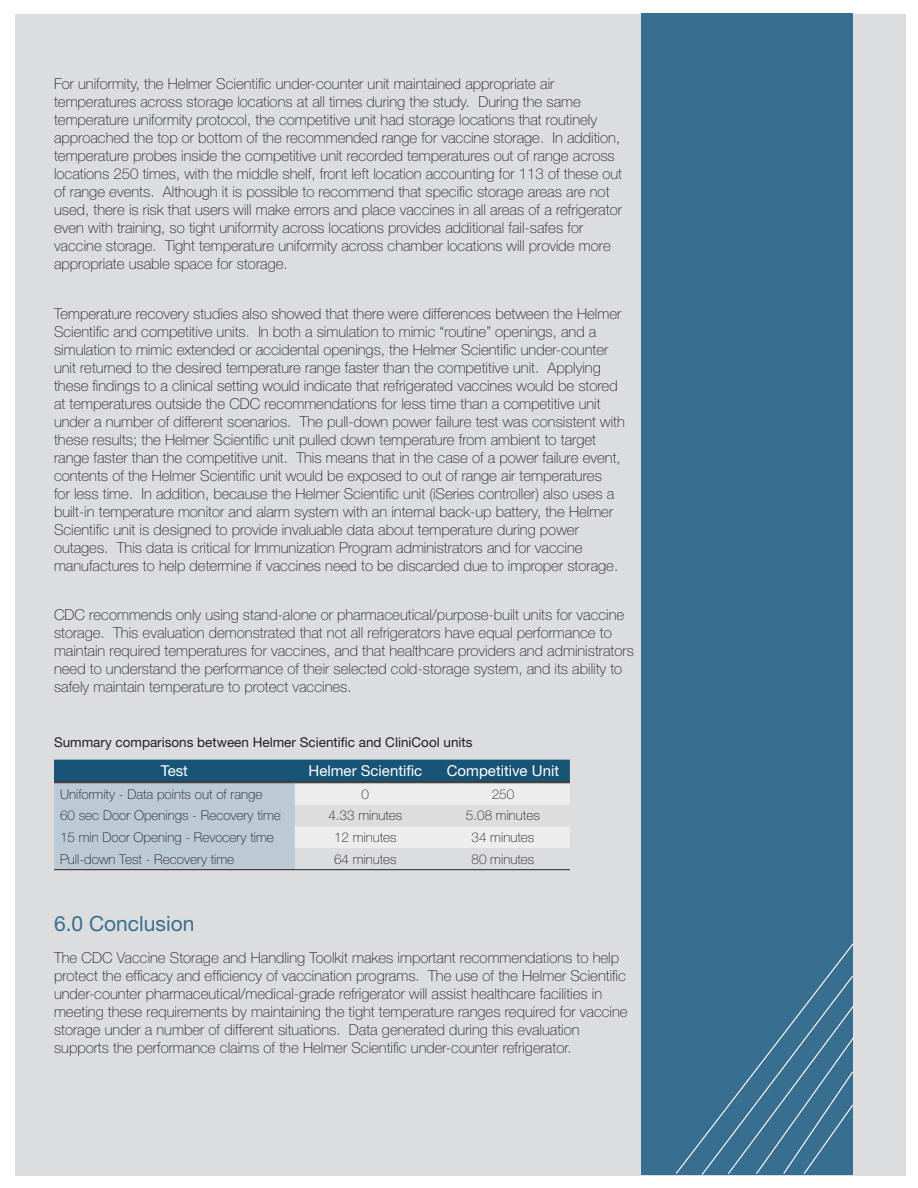
<style>
.page{position:relative;width:918px;height:1188px;background:#fff}
.page>*{position:absolute;margin:0;border:0;box-sizing:border-box;transform-origin:0 0}
.Major_Heading{font:21px "Helvetica Neue LT Std";color:#386e8f}
.Main_Body_Font{font:100 15px/18px "Helvetica Neue LT Std";color:#231f20}
.Tertiary_Heading_-_W{font:15px "Helvetica Neue LT Std";color:#fff}
.Table_Font_Black{font:100 13.5px "Helvetica Neue LT Std";color:#231f20}
.Chart_Heading{font:13.5px "Helvetica Neue LT Std";color:#231f20}
</style>
<div class="page">
<div style="left:15px;top:15px;width:891px;height:1161px;background:#dcdddf"></div>
<div style="left:641px;top:13px;width:212px;height:1161px;background:#386e8f"></div>
<svg style="left:675px;top:943px;width:179px;height:232px"></svg>
<svg style="left:54px;top:760px;width:516px;height:109px"></svg>
<hr style="left:54px;top:869px;width:241px;height:1px;background:#231f20">
<hr style="left:295px;top:869px;width:141px;height:1px;background:#231f20">
<hr style="left:436px;top:869px;width:134px;height:1px;background:#231f20">
<hr style="left:54px;top:781px;width:241px;height:1px;background:#231f20">
<hr style="left:54px;top:782px;width:241px;height:1px;background:#231f20">
<hr style="left:295px;top:781px;width:141px;height:1px;background:#231f20">
<hr style="left:295px;top:782px;width:141px;height:1px;background:#231f20">
<hr style="left:436px;top:781px;width:134px;height:1px;background:#231f20">
<hr style="left:436px;top:782px;width:134px;height:1px;background:#231f20">
<p class="Main_Body_Font" style="left:54px;top:75px;width:570px">For uniformity, the Helmer Scientific under-counter unit maintained appropriate air temperatures across storage locations at all times during the study. During the same temperature uniformity protocol, the competitive unit had storage locations that routinely approached the top or bottom of the recommended range for vaccine storage. In addition, temperature probes inside the competitive unit recorded temperatures out of range across locations 250 times, with the middle shelf, front left location accounting for 113 of these out of range events. Although it is possible to recommend that specific storage areas are not used, there is risk that users will make errors and place vaccines in all areas of a refrigerator even with training, so tight uniformity across locations provides additional fail-safes for vaccine storage. Tight temperature uniformity across chamber locations will provide more appropriate usable space for storage.</p>
<p class="Main_Body_Font" style="left:54px;top:305px;width:572px">Temperature recovery studies also showed that there were differences between the Helmer Scientific and competitive units. In both a simulation to mimic “routine” openings, and a simulation to mimic extended or accidental openings, the Helmer Scientific under-counter unit returned to the desired temperature range faster than the competitive unit. Applying these findings to a clinical setting would indicate that refrigerated vaccines would be stored at temperatures outside the CDC recommendations for less time than a competitive unit under a number of different scenarios. The pull-down power failure test was consistent with these results; the Helmer Scientific unit pulled down temperature from ambient to target range faster than the competitive unit. This means that in the case of a power failure event, contents of the Helmer Scientific unit would be exposed to out of range air temperatures<br>for less time. In addition, because the Helmer Scientific unit (iSeries controller) also uses a built-in temperature monitor and alarm system with an internal back-up battery, the Helmer Scientific unit is designed to provide invaluable data about temperature during power outages. This data is critical for Immunization Program administrators and for vaccine manufactures to help determine if vaccines need to be discarded due to improper storage.</p>
<p class="Main_Body_Font" style="left:54px;top:606px;width:581px">CDC recommends only using stand-alone or pharmaceutical/purpose-built units for vaccine storage. This evaluation demonstrated that not all refrigerators have equal performance to maintain required temperatures for vaccines, and that healthcare providers and administrators need to understand the performance of their selected cold-storage system, and its ability to safely maintain temperature to protect vaccines.</p>
<p class="Chart_Heading" style="left:54px;top:734px;width:420px">Summary comparisons between Helmer Scientific and CliniCool units</p>
<p class="Tertiary_Heading_-_W" style="left:161px;top:762px;width:29px">Test</p>
<p class="Tertiary_Heading_-_W" style="left:309px;top:762px;width:115px">Helmer Scientific</p>
<p class="Tertiary_Heading_-_W" style="left:447px;top:762px;width:114px">Competitive Unit</p>
<p class="Table_Font_Black" style="left:60px;top:786px;width:204px">Uniformity - Data points out of range</p>
<p class="Table_Font_Black" style="left:362px;top:786px;width:9px">0</p>
<p class="Table_Font_Black" style="left:492px;top:786px;width:24px">250</p>
<p class="Table_Font_Black" style="left:60px;top:808px;width:222px">60 sec Door Openings - Recovery time</p>
<p class="Table_Font_Black" style="left:328px;top:808px;width:76px">4.33 minutes</p>
<p class="Table_Font_Black" style="left:466px;top:808px;width:76px">5.08 minutes</p>
<p class="Table_Font_Black" style="left:60px;top:830px;width:215px">15 min Door Opening - Revocery time</p>
<p class="Table_Font_Black" style="left:334px;top:830px;width:64px">12 minutes</p>
<p class="Table_Font_Black" style="left:472px;top:830px;width:64px">34 minutes</p>
<p class="Table_Font_Black" style="left:60px;top:851px;width:176px">Pull-down Test - Recovery time</p>
<p class="Table_Font_Black" style="left:334px;top:851px;width:64px">64 minutes</p>
<p class="Table_Font_Black" style="left:472px;top:851px;width:64px">80 minutes</p>
<p class="Major_Heading" style="left:54px;top:911px;width:142px">6.0 Conclusion</p>
<p class="Main_Body_Font" style="left:54px;top:948px;width:575px">The CDC Vaccine Storage and Handling Toolkit makes important recommendations to help protect the efficacy and efficiency of vaccination programs. The use of the Helmer Scientific under-counter pharmaceutical/medical-grade refrigerator will assist healthcare facilities in meeting these requirements by maintaining the tight temperature ranges required for vaccine storage under a number of different situations. Data generated during this evaluation supports the performance claims of the Helmer Scientific under-counter refrigerator.</p>
</div>
